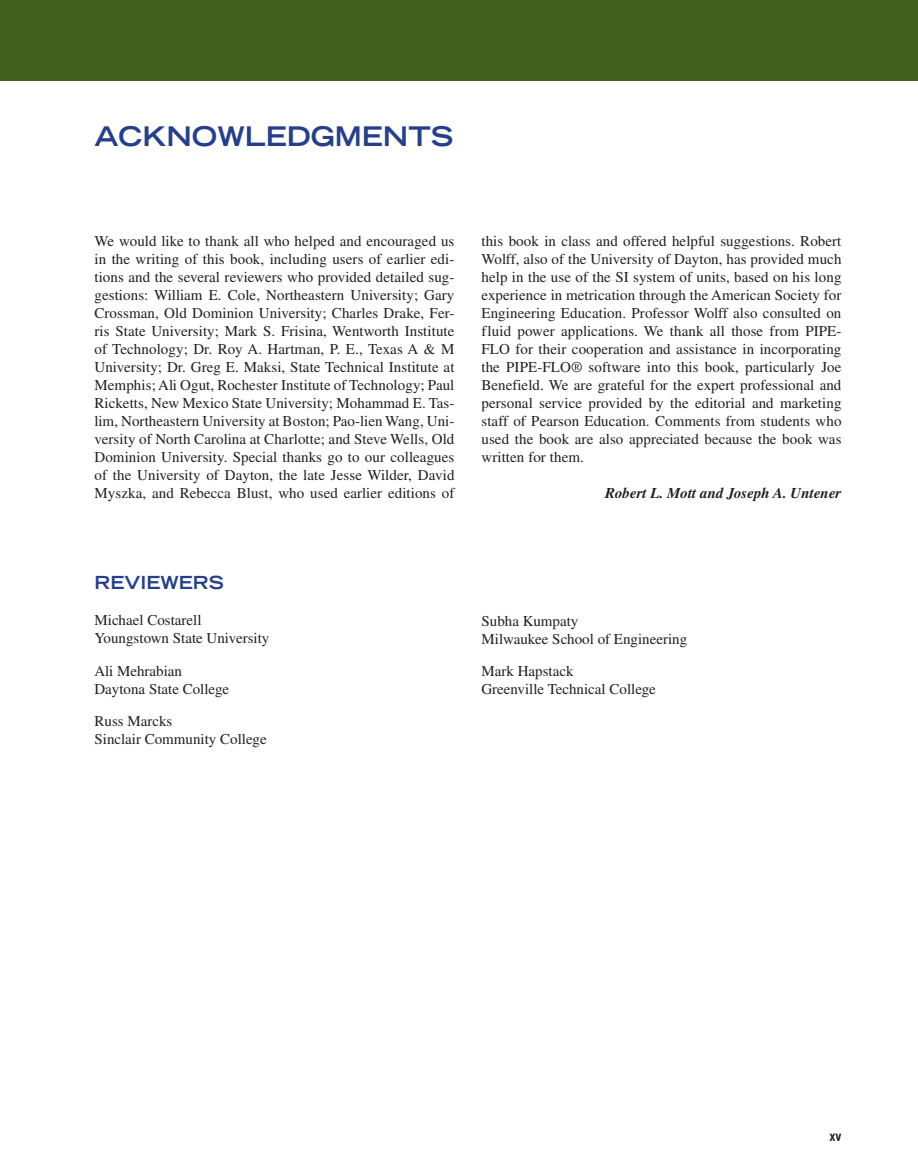
<style>
.page{position:relative;width:918px;height:1175px;background:#fff}
.page>*{position:absolute;margin:0;border:0;box-sizing:border-box;transform-origin:0 0}
.t1{font:700 expanded 27px "Trade Gothic LT Std";color:#253f8e}
.t2{font:700 expanded 18px "Trade Gothic LT Std";color:#253f8e}
.t3{font:15px/18px "Times LT Pro";color:#231f20}
.t4{font:italic 700 15px "Times LT Pro";color:#231f20}
.t5{font:700 13.5px "Trade Gothic LT Pro";color:#231f20}
</style>
<div class="page">
<div style="left:0;top:0;width:918px;height:81px;background:#446020"></div>
<h1 class="t1" style="left:94px;top:118px;width:360px">ACKNOWLEDGMENTS</h1>
<p class="t3" style="left:94px;top:232px;width:362px;text-align:justify">We would like to thank all who helped and encouraged us in the writing of this book, including users of earlier edi&shy;tions and the several reviewers who provided detailed sug&shy;gestions: William E. Cole, Northeastern University; Gary Crossman, Old Dominion University; Charles Drake, Fer&shy;ris State University; Mark S. Frisina, Wentworth Institute of Technology; Dr. Roy A. Hartman, P. E., Texas A &amp; M University; Dr. Greg E. Maksi, State Technical Institute at Memphis; Ali Ogut, Rochester Institute of Technology; Paul Ricketts, New Mexico State University; Mohammad E. Tas&shy;lim, Northeastern University at Boston; Pao-lien Wang, Uni&shy;versity of North Carolina at Charlotte; and Steve Wells, Old Dominion University. Special thanks go to our colleagues of the University of Dayton, the late Jesse Wilder, David Myszka, and Rebecca Blust, who used earlier editions of</p>
<p class="t3" style="left:482px;top:232px;width:362px;text-align:justify">this book in class and offered helpful suggestions. Robert Wolff, also of the University of Dayton, has provided much help in the use of the SI system of units, based on his long experience in metrication through the American Society for Engineering Education. Professor Wolff also consulted on fluid power applications. We thank all those from PIPE-FLO for their cooperation and assistance in incorporating the PIPE-FLO® software into this book, particularly Joe Benefield. We are grateful for the expert professional and personal service provided by the editorial and marketing staff of Pearson Education. Comments from students who used the book are also appreciated because the book was written for them.</p>
<p class="t4" style="left:605px;top:484px;width:238px">Robert L. Mott and Joseph A. Untener</p>
<p class="t2" style="left:94px;top:571px;width:131px">REVIEWERS</p>
<p class="t3" style="left:94px;top:611px;width:176px">Michael Costarell<br>Youngstown State University</p>
<p class="t3" style="left:94px;top:661px;width:136px">Ali Mehrabian<br>Daytona State College</p>
<p class="t3" style="left:94px;top:712px;width:174px">Russ Marcks<br>Sinclair Community College</p>
<p class="t3" style="left:482px;top:611px;width:207px">Subha Kumpaty<br>Milwaukee School of Engineering</p>
<p class="t3" style="left:482px;top:662px;width:176px">Mark Hapstack<br>Greenville Technical College</p>
<p class="t5" style="left:830px;top:1128px;width:13px">xv</p>
</div>
